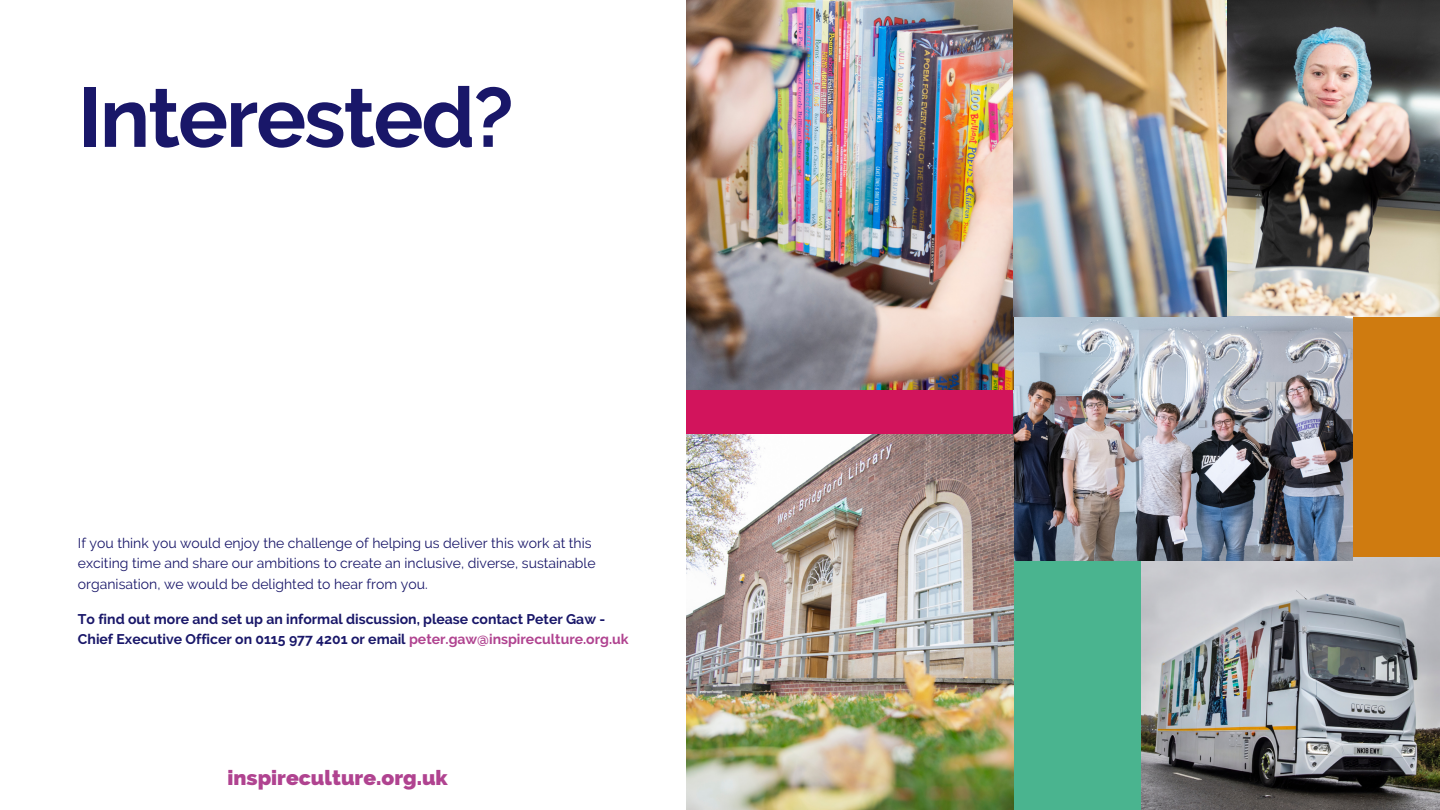
<style>
.page{position:relative;width:1440px;height:810px;background:#fff}
.page>*{position:absolute;margin:0;border:0;box-sizing:border-box;transform-origin:0 0}
.t1{font:700 83.5px "Raleway";letter-spacing:-.025em;color:#191769}
.t2{font:800 21px "Raleway";color:#b04390}
.t3{font:14px/20.2px "Raleway";color:#191769}
.t4{font:700 14px/20.2px "Raleway";color:#191769}
.s1{color:#b04390}
</style>
<div class="page">
<div style="left:1227px;top:317px;width:213px;height:241px;background:#cf7b10"></div>
<div style="left:1003px;top:534px;width:138px;height:276px;background:#4ab48f"></div>
<img style="left:1013px;top:0;width:427px;height:316px">
<img style="left:1141px;top:558px;width:299px;height:252px">
<img style="left:1013px;top:317px;width:339px;height:244px">
<img style="left:686px;top:0;width:327px;height:390px">
<div style="left:686px;top:390px;width:327px;height:72px;background:#d2145c"></div>
<img style="left:686px;top:435px;width:327px;height:375px">
<h1 class="t1" style="left:78px;top:68px;width:437px">Interested?</h1>
<p class="t3" style="left:78px;top:533px;width:519px">If you think you would enjoy the challenge of helping us deliver this work at this exciting time and share our ambitions to create an inclusive, diverse, sustainable organisation, we would be delighted to hear from you.</p>
<p class="t4" style="left:78px;top:609px;width:552px">To find out more and set up an informal discussion, please contact Peter Gaw -<br>Chief Executive Officer on 0115 977 4201 or email <span class="s1">peter.gaw@inspireculture.org.uk</span></p>
<h2 class="t2" style="left:228px;top:765px;width:222px">inspireculture.org.uk</h2>
</div>
